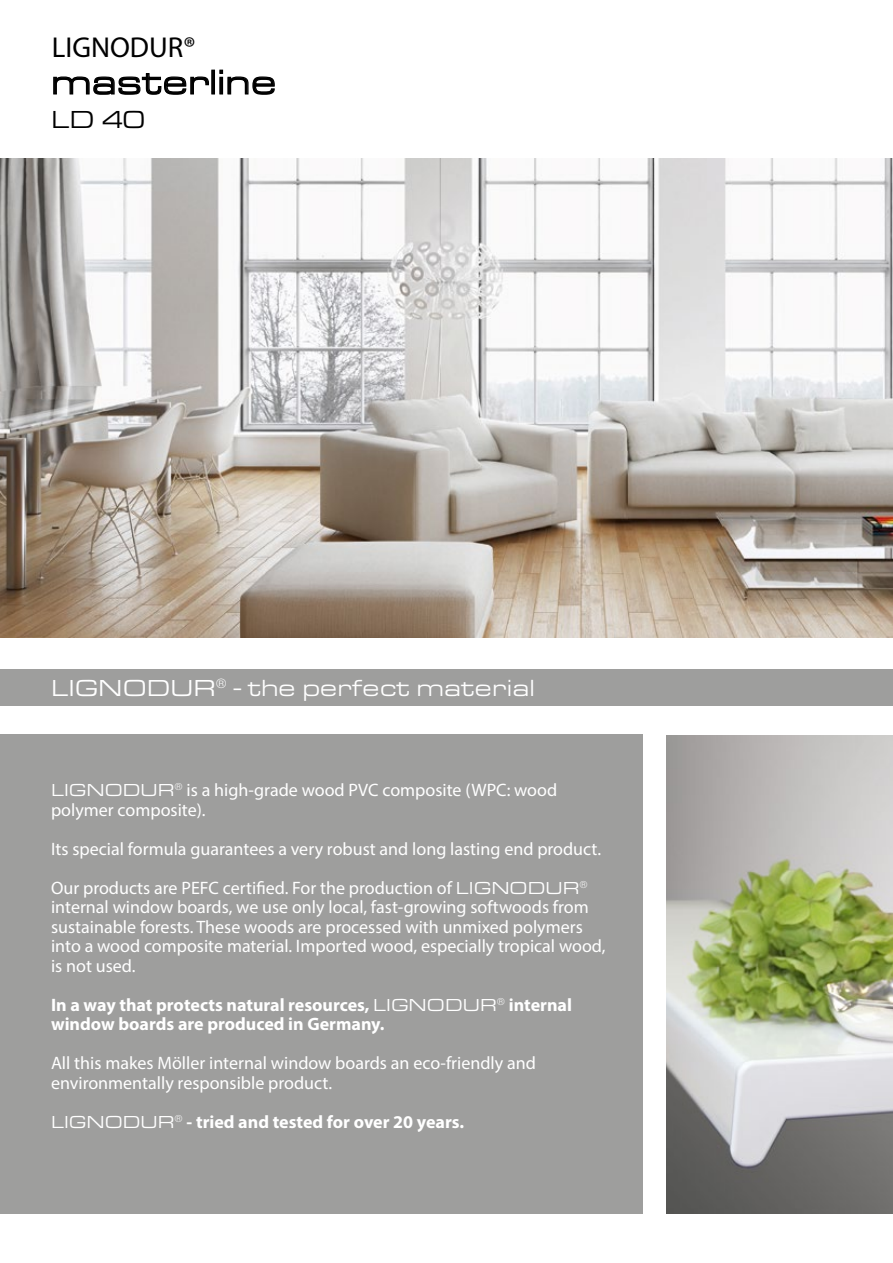
<style>
.page{position:relative;width:893px;height:1263px;background:#fff}
.page>*{position:absolute;margin:0;border:0;box-sizing:border-box;transform-origin:0 0}
.t1{font:35.25px "Eurostile Extended Roman DTC";color:#000}
.t2{font:28.8px "Myriad Pro";color:#000}
.t3{font:25.5px "Eurostile Extended Roman DTC";color:#000}
.t4{font:24px "Eurostile Extended Roman DTC";color:#fff}
.t5{font:18px/19.5px "Myriad Pro";color:#fff}
.t6{font:700 18px/19.5px "Myriad Pro";color:#fff}
.s1{font-family:"Eurostile Extended Roman DTC"}
.s2{font-family:"Eurostile Extended Roman DTC";font-weight:400}
</style>
<div class="page">
<img style="left:0;top:159px;width:893px;height:479px">
<div style="left:0;top:735px;width:642px;height:479px;background:#9e9e9d"></div>
<div style="left:0;top:669px;width:893px;height:36px;background:#9e9e9d"></div>
<img style="left:667px;top:735px;width:226px;height:478px">
<svg style="left:53px;top:73px;width:156px;height:22px"></svg>
<div style="left:211px;top:70px;width:4px;height:25px;border:1px solid #000"></div>
<svg style="left:219px;top:70px;width:56px;height:25px"></svg>
<h2 class="t2" style="left:52px;top:30px;width:145px">LIGNODUR®</h2>
<h1 class="t1" style="left:51px;top:64px;width:227px">masterline</h1>
<h3 class="t3" style="left:51px;top:106px;width:95px">LD 40</h3>
<h3 class="t4" style="left:51px;top:675px;width:485px">LIGNODUR<sup>®</sup> - the perfect material</h3>
<p class="t5" style="left:51px;top:780px;width:508px"><span class="s1">LIGNODUR</span><sup>®</sup> is a high-grade wood PVC composite (WPC: wood polymer composite).</p>
<p class="t5" style="left:51px;top:829px;width:552px;line-height:39px">Its special formula guarantees a very robust and long lasting end product.<br>Our products are PEFC certified. For the production of <span class="s1">LIGNODUR</span><sup>®</sup></p>
<p class="t5" style="left:51px;top:897px;width:556px">internal window boards, we use only local, fast-growing softwoods from sustainable forests. These woods are processed with unmixed polymers into a wood composite material. Imported wood, especially tropical wood, is not used.</p>
<p class="t6" style="left:51px;top:994px;width:522px">In a way that protects natural resources, <span class="s2">LIGNODUR</span><sup>®</sup> internal window boards are produced in Germany.</p>
<p class="t5" style="left:51px;top:1053px;width:486px">All this makes Möller internal window boards an eco-friendly and environmentally responsible product.</p>
<p class="t6" style="left:51px;top:1111px;width:415px"><span class="s2">LIGNODUR</span><sup>®</sup> - tried and tested for over 20 years.</p>
</div>
